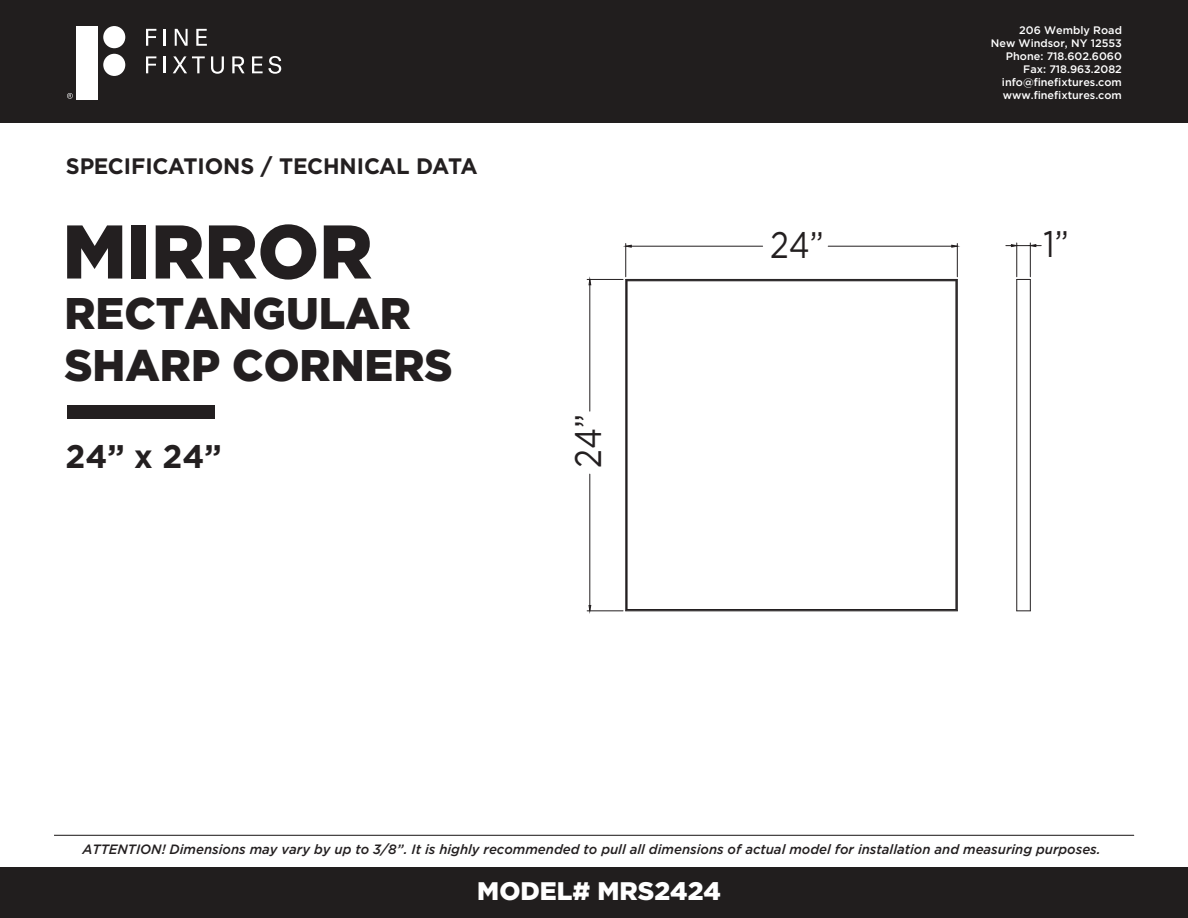
<style>
.page{position:relative;width:1188px;height:918px;background:#fff}
.page>*{position:absolute;margin:0;border:0;box-sizing:border-box;transform-origin:0 0}
.t1{font:900 75.9px "Arson Pro";color:#231f20}
.t2{font:900 44.25px/51.9px "Arson Pro";color:#231f20}
.t3{font:36.9px "Arson Pro";color:#231f20;scale:.85 1}
.t4{font:700 32.7px "Arson Pro";color:#231f20}
.t5{font:900 25.35px "Arson Pro";color:#fff}
.t6{font:700 22.35px "Arson Pro";letter-spacing:-.01em;color:#231f20}
.t7{font:italic 500 13.5px "Arson Pro";color:#231f20}
.t8{font:500 10.8px/13px "Arson Pro";color:#fff;text-align:right}
</style>
<div class="page">
<div style="left:0;top:0;width:1188px;height:122px;background:#211e1e"></div>
<div style="left:0;top:867px;width:1188px;height:51px;background:#211e1e"></div>
<svg style="left:146px;top:29px;width:10px;height:17px"></svg>
<svg style="left:164px;top:29px;width:2px;height:17px"></svg>
<svg style="left:175px;top:29px;width:13px;height:17px"></svg>
<svg style="left:196px;top:29px;width:11px;height:17px"></svg>
<svg style="left:146px;top:56px;width:10px;height:17px"></svg>
<svg style="left:164px;top:56px;width:2px;height:17px"></svg>
<svg style="left:173px;top:56px;width:32px;height:17px"></svg>
<svg style="left:211px;top:56px;width:13px;height:18px"></svg>
<svg style="left:232px;top:56px;width:13px;height:17px"></svg>
<svg style="left:252px;top:56px;width:29px;height:18px"></svg>
<div style="left:76px;top:26px;width:22px;height:73px;background:#fff"></div>
<div style="left:103px;top:26px;width:22px;height:22px;background:#fff;border-radius:50%"></div>
<div style="left:103px;top:54px;width:22px;height:22px;background:#fff;border-radius:50%"></div>
<svg style="left:67px;top:93px;width:6px;height:6px"></svg>
<hr style="left:54px;top:835px;width:1080px;height:1px;background:#231f20">
<div style="left:67px;top:405px;width:148px;height:14px;background:#231f20"></div>
<hr style="left:626px;top:611px;width:331px;height:1px;background:#231f20">
<hr style="left:627px;top:610px;width:329px;height:1px;background:#231f20">
<hr style="left:627px;top:609px;width:329px;height:1px;background:#231f20">
<hr style="left:625px;top:279px;width:1px;height:332px;background:#231f20">
<hr style="left:626px;top:280px;width:1px;height:330px;background:#231f20">
<hr style="left:627px;top:281px;width:1px;height:329px;background:#231f20">
<hr style="left:956px;top:280px;width:1px;height:330px;background:#231f20">
<hr style="left:957px;top:279px;width:1px;height:332px;background:#231f20">
<hr style="left:627px;top:281px;width:329px;height:1px;background:#231f20">
<hr style="left:627px;top:280px;width:329px;height:1px;background:#231f20">
<hr style="left:626px;top:279px;width:331px;height:1px;background:#231f20">
<svg style="left:1017px;top:611px;width:13px;height:1px"></svg>
<hr style="left:1017px;top:279px;width:1px;height:332px;background:#231f20">
<hr style="left:1030px;top:279px;width:1px;height:332px;background:#231f20">
<svg style="left:1018px;top:279px;width:12px;height:1px"></svg>
<hr style="left:1017px;top:243px;width:1px;height:34px;background:#231f20">
<hr style="left:1030px;top:243px;width:1px;height:34px;background:#231f20">
<svg style="left:1006px;top:244px;width:35px;height:3px"></svg>
<hr style="left:625px;top:244px;width:1px;height:33px;background:#231f20">
<hr style="left:957px;top:244px;width:1px;height:33px;background:#231f20">
<hr style="left:631px;top:246px;width:132px;height:1px;background:#231f20">
<hr style="left:828px;top:246px;width:124px;height:1px;background:#231f20">
<svg style="left:625px;top:244px;width:7px;height:4px"></svg>
<svg style="left:951px;top:244px;width:7px;height:4px"></svg>
<hr style="left:587px;top:279px;width:36px;height:1px;background:#231f20">
<hr style="left:587px;top:611px;width:36px;height:1px;background:#231f20">
<hr style="left:590px;top:285px;width:1px;height:126px;background:#231f20">
<hr style="left:590px;top:474px;width:1px;height:131px;background:#231f20">
<svg style="left:588px;top:280px;width:4px;height:6px"></svg>
<svg style="left:588px;top:605px;width:4px;height:7px"></svg>
<h3 class="t6" style="left:66px;top:153px;width:414px">SPECIFICATIONS / TECHNICAL DATA</h3>
<h1 class="t1" style="left:63px;top:208px;width:311px">MIRROR</h1>
<h2 class="t2" style="left:64px;top:286px;width:390px">RECTANGULAR<br>SHARP CORNERS</h2>
<h3 class="t4" style="left:66px;top:438px;width:158px">24” x 24”</h3>
<h3 class="t3" style="left:568px;top:468px;width:65px;rotate:-90deg">24”</h3>
<p class="t8" style="left:991px;top:23px;width:133px">206 Wembly Road<br>New Windsor, NY 12553<br>Phone: 718.602.6060<br>Fax: 718.963.2082 info@finefixtures.com www.finefixtures.com</p>
<h3 class="t3" style="left:770px;top:224px;width:65px">24”</h3>
<h3 class="t3" style="left:1044px;top:223px;width:31px">1”</h3>
<p class="t7" style="left:83px;top:842px;width:1020px">ATTENTION! Dimensions may vary by up to 3/8”. It is highly recommended to pull all dimensions of actual model for installation and measuring purposes.</p>
<h3 class="t5" style="left:477px;top:876px;width:245px">MODEL# MRS2424</h3>
</div>
